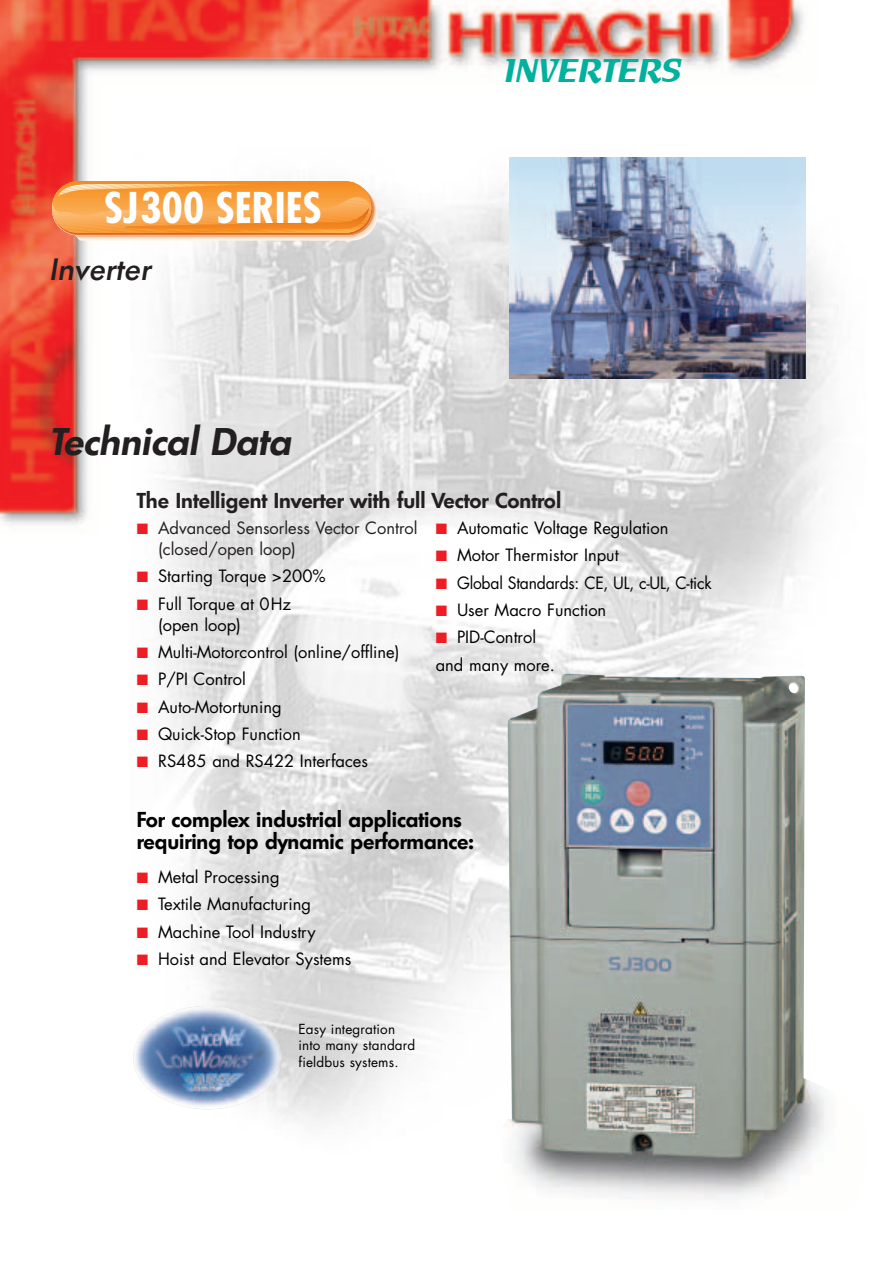
<style>
.page{position:relative;width:893px;height:1262px;background:#fff}
.page>*{position:absolute;margin:0;border:0;box-sizing:border-box;transform-origin:0 0}
.t1{font:700 condensed 41.25px "Futura";color:#fff;scale:1.05 1}
.t2{font:italic 600 37.5px "Limerick";color:#231f20}
.t3{font:31.95px "Sprint";color:#00b19d;scale:.75 1}
.t4{font:italic 500 30px "Limerick";letter-spacing:.03em;color:#231f20}
.t5{font:600 21px/22.5px "Limerick";color:#000}
.t6{font:600 21px "Limerick";color:#231f20}
.t7{font:16.5px/21px "Futura";color:#000}
.t8{font:16.5px/21px "Futura";color:#231f20}
.t9{font:16.5px "Futura";color:#000;scale:.95 1}
.t10{font:13.5px/16.5px "Futura";letter-spacing:.01em;color:#000}
.s1{color:#ee1d23}
</style>
<div class="page">
<img style="left:133px;top:304px;width:701px;height:819px">
<svg style="left:133px;top:271px;width:695px;height:271px;fill:#f3f3f3"></svg>
<img style="left:0;top:0;width:817px;height:534px">
<img style="left:501px;top:673px;width:333px;height:526px">
<img style="left:509px;top:157px;width:296px;height:221px">
<img style="left:133px;top:1006px;width:149px;height:103px;border-radius:50%">
<hr style="left:52px;top:181px;width:319px;height:1px;background:#f68b1f">
<hr style="left:52px;top:182px;width:319px;height:2px;background:#f68c21">
<svg style="left:51px;top:183px;width:327px;height:58px;background:#f6a658"></svg>
<hr style="left:124px;top:228px;width:245px;height:1px;background:#f68b1f">
<hr style="left:124px;top:226px;width:245px;height:2px;background:#f4881f">
<hr style="left:124px;top:225px;width:245px;height:1px;background:#f2851f">
<hr style="left:124px;top:223px;width:245px;height:2px;background:#f1831f">
<hr style="left:124px;top:222px;width:245px;height:1px;background:#ef801f">
<hr style="left:124px;top:221px;width:245px;height:1px;background:#ed7e1e">
<hr style="left:124px;top:219px;width:245px;height:2px;background:#eb7b1e">
<hr style="left:124px;top:218px;width:245px;height:1px;background:#e9781e">
<hr style="left:124px;top:216px;width:245px;height:2px;background:#e7751e">
<hr style="left:124px;top:215px;width:245px;height:1px;background:#e6731e">
<hr style="left:124px;top:213px;width:245px;height:2px;background:#e4701e">
<hr style="left:124px;top:212px;width:245px;height:1px;background:#e26e1d">
<hr style="left:124px;top:210px;width:245px;height:2px;background:#e06b1d">
<hr style="left:124px;top:209px;width:245px;height:1px;background:#de671c">
<hr style="left:124px;top:207px;width:245px;height:2px;background:#dc641c">
<h1 class="t1" style="left:104px;top:190px;width:209px">SJ300 SERIES</h1>
<h3 class="t4" style="left:49px;top:250px;width:101px">Inverter</h3>
<h2 class="t2" style="left:49px;top:417px;width:243px">Technical Data</h2>
<h3 class="t3" style="left:503px;top:50px;width:237px">INVERTERS</h3>
<p class="t6" style="left:137px;top:486px;width:426px">The Intelligent Inverter with full Vector Control</p>
<p class="t8" style="left:158px;top:518px;width:261px;text-indent:-21px"><span class="s1">■</span> Advanced Sensorless Vector Control (closed/open loop)</p>
<p class="t7" style="left:137px;top:567px;width:190px"><span class="s1">■</span> Starting Torque &gt;200%</p>
<p class="t7" style="left:158px;top:594px;width:135px;text-indent:-21px"><span class="s1">■</span> Full Torque at 0Hz (open loop)</p>
<p class="t7" style="left:137px;top:642px;width:264px"><span class="s1">■</span> Multi-Motorcontrol (online/offline)</p>
<p class="t7" style="left:137px;top:670px;width:111px"><span class="s1">■</span> P/PI Control</p>
<p class="t7" style="left:137px;top:697px;width:146px"><span class="s1">■</span> Auto-Motortuning</p>
<p class="t7" style="left:137px;top:725px;width:165px"><span class="s1">■</span> Quick-Stop Function</p>
<p class="t7" style="left:137px;top:752px;width:233px"><span class="s1">■</span> RS485 and RS422 Interfaces</p>
<p class="t7" style="left:435px;top:518px;width:234px"><span class="s1">■</span> Automatic Voltage Regulation</p>
<p class="t7" style="left:435px;top:546px;width:184px"><span class="s1">■</span> Motor Thermistor Input</p>
<p class="t9" style="left:435px;top:575px;width:292px"><span class="s1">■</span> Global Standards: CE, UL, c-UL, C-tick</p>
<p class="t7" style="left:435px;top:600px;width:172px"><span class="s1">■</span> User Macro Function</p>
<p class="t7" style="left:435px;top:625px;width:121px;line-height:27.5px"><span class="s1">■</span> PID-Control and many more.</p>
<p class="t5" style="left:137px;top:807px;width:338px">For complex industrial applications requiring top dynamic performance:</p>
<p class="t7" style="left:137px;top:867px;width:144px"><span class="s1">■</span> Metal Processing</p>
<p class="t7" style="left:137px;top:895px;width:176px"><span class="s1">■</span> Textile Manufacturing</p>
<p class="t7" style="left:137px;top:922px;width:180px"><span class="s1">■</span> Machine Tool Industry</p>
<p class="t7" style="left:137px;top:950px;width:216px"><span class="s1">■</span> Hoist and Elevator Systems</p>
<p class="t10" style="left:298px;top:1021px;width:118px">Easy integration into many standard fieldbus systems.</p>
</div>
